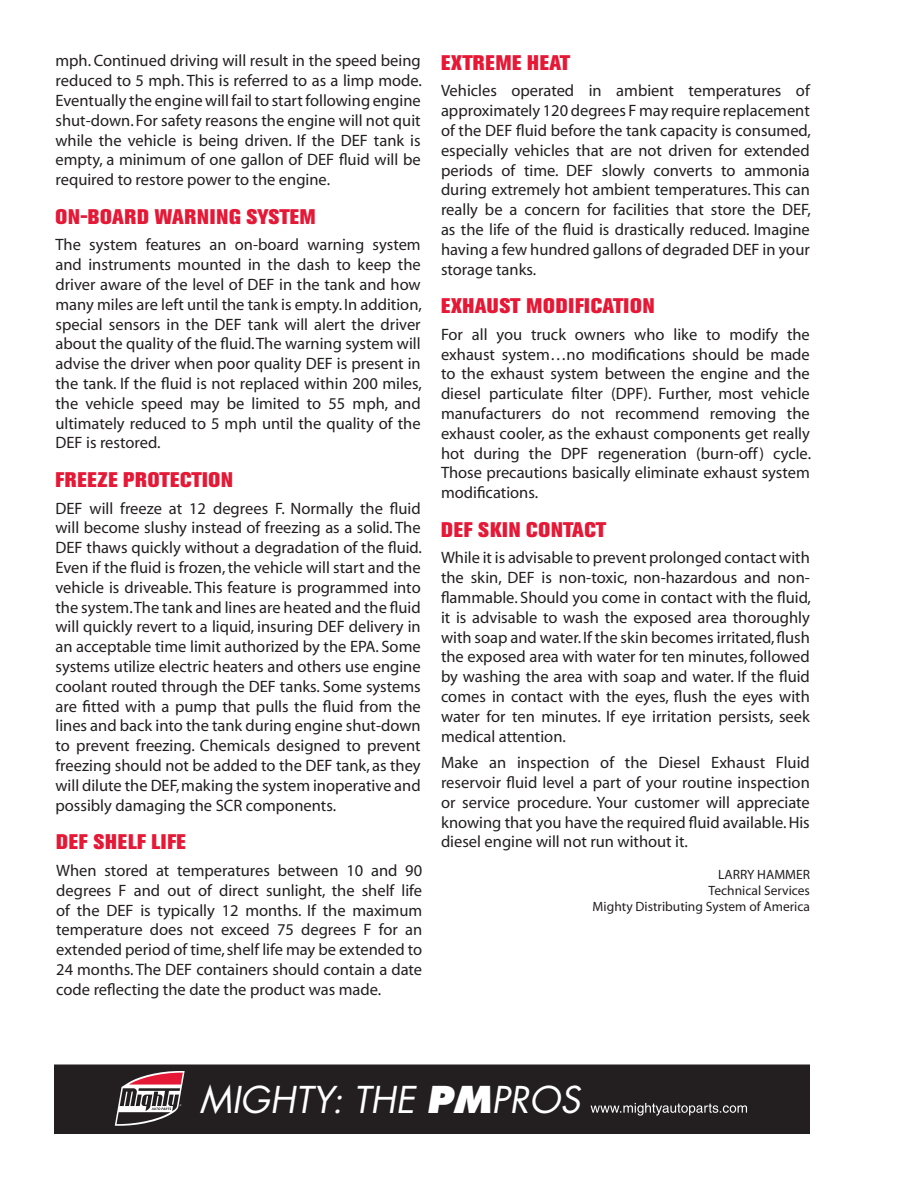
<style>
.page{position:relative;width:918px;height:1188px;background:#fff}
.page>*{position:absolute;margin:0;border:0;box-sizing:border-box;transform-origin:0 0}
.t1{font:italic 36px "Futura";color:#fff}
.t2{font:800 21px "Akzidenz Grotesk BE";letter-spacing:.03em;color:#e51836}
.t3{font:16.5px/19.8px "Myriad";color:#231f20;text-align:justify}
.t4{font:13.5px/16.2px "Myriad";color:#231f20;text-align:right}
.s1{font-weight:800}
</style>
<div class="page">
<div style="left:55px;top:1065px;width:754px;height:68px;background:#231f20"></div>
<div style="left:54px;top:1065px;width:756px;height:69px;border:2px solid #231f20"></div>
<svg style="left:115px;top:1071px;width:70px;height:55px"></svg>
<svg style="left:591px;top:1103px;width:156px;height:13px"></svg>
<p class="t3" style="left:56px;top:52px;width:368px">mph. Continued driving will result in the speed being reduced to 5 mph. This is referred to as a limp mode.<br>Eventually the engine will fail to start following engine shut-down. For safety reasons the engine will not quit while the vehicle is being driven. If the DEF tank is empty, a minimum of one gallon of DEF fluid will be required to restore power to the engine.</p>
<p class="t2" style="left:56px;top:204px;width:262px">ON-BOARD WARNING SYSTEM</p>
<p class="t3" style="left:56px;top:236px;width:368px">The system features an on-board warning system and instruments mounted in the dash to keep the driver aware of the level of DEF in the tank and how many miles are left until the tank is empty. In addition, special sensors in the DEF tank will alert the driver about the quality of the fluid. The warning system will advise the driver when poor quality DEF is present in the tank. If the fluid is not replaced within 200 miles, the vehicle speed may be limited to 55 mph, and ultimately reduced to 5 mph until the quality of the DEF is restored.</p>
<p class="t2" style="left:56px;top:468px;width:179px">FREEZE PROTECTION</p>
<p class="t3" style="left:56px;top:499px;width:368px">DEF will freeze at 12 degrees F. Normally the fluid will become slushy instead of freezing as a solid. The DEF thaws quickly without a degradation of the fluid.<br>Even if the fluid is frozen, the vehicle will start and the vehicle is driveable. This feature is programmed into the system.The tank and lines are heated and the fluid will quickly revert to a liquid, insuring DEF delivery in an acceptable time limit authorized by the EPA. Some systems utilize electric heaters and others use engine coolant routed through the DEF tanks. Some systems are fitted with a pump that pulls the fluid from the lines and back into the tank during engine shut-down to prevent freezing. Chemicals designed to prevent freezing should not be added to the DEF tank, as they will dilute the DEF, making the system inoperative and possibly damaging the SCR components.</p>
<p class="t2" style="left:56px;top:830px;width:121px">DEF SHELF LIFE</p>
<p class="t3" style="left:56px;top:861px;width:368px">When stored at temperatures between 10 and 90 degrees F and out of direct sunlight, the shelf life of the DEF is typically 12 months. If the maximum temperature does not exceed 75 degrees F for an extended period of time, shelf life may be extended to 24 months. The DEF containers should contain a date code reflecting the date the product was made.</p>
<p class="t2" style="left:441px;top:50px;width:131px">EXTRE ME HEAT</p>
<p class="t3" style="left:441px;top:82px;width:371px">Vehicles operated in ambient temperatures of approximately 120 degrees F may require replacement of the DEF fluid before the tank capacity is consumed, especially vehicles that are not driven for extended periods of time. DEF slowly converts to ammonia during extremely hot ambient temperatures. This can really be a concern for facilities that store the DEF, as the life of the fluid is drastically reduced. Imagine having a few hundred gallons of degraded DEF in your storage tanks.</p>
<p class="t2" style="left:441px;top:294px;width:215px">EXHAUST MODIFICATION</p>
<p class="t3" style="left:441px;top:325px;width:372px">For all you truck owners who like to modify the exhaust system…no modifications should be made to the exhaust system between the engine and the diesel particulate filter (DPF). Further, most vehicle manufacturers do not recommend removing the exhaust cooler, as the exhaust components get really hot during the DPF regeneration (burn-off) cycle.<br>Those precautions basically eliminate exhaust system modifications.</p>
<p class="t2" style="left:441px;top:517px;width:167px">DEF SKIN CONTACT</p>
<p class="t3" style="left:441px;top:549px;width:372px">While it is advisable to prevent prolonged contact with the skin, DEF is non-toxic, non-hazardous and non&shy;flammable. Should you come in contact with the fluid, it is advisable to wash the exposed area thoroughly with soap and water. If the skin becomes irritated, flush the exposed area with water for ten minutes, followed by washing the area with soap and water. If the fluid comes in contact with the eyes, flush the eyes with water for ten minutes. If eye irritation persists, seek medical attention.</p>
<p class="t3" style="left:441px;top:753px;width:370px">Make an inspection of the Diesel Exhaust Fluid reservoir fluid level a part of your routine inspection or service procedure. Your customer will appreciate knowing that you have the required fluid available. His diesel engine will not run without it.</p>
<p class="t4" style="left:593px;top:867px;width:219px">LARRY HAMMER<br>Technical Services<br>Mighty Distributing System of America</p>
<h1 class="t1" style="left:199px;top:1075px;width:382px">MIGHTY: THE <span class="s1">PM</span>PROS</h1>
</div>
